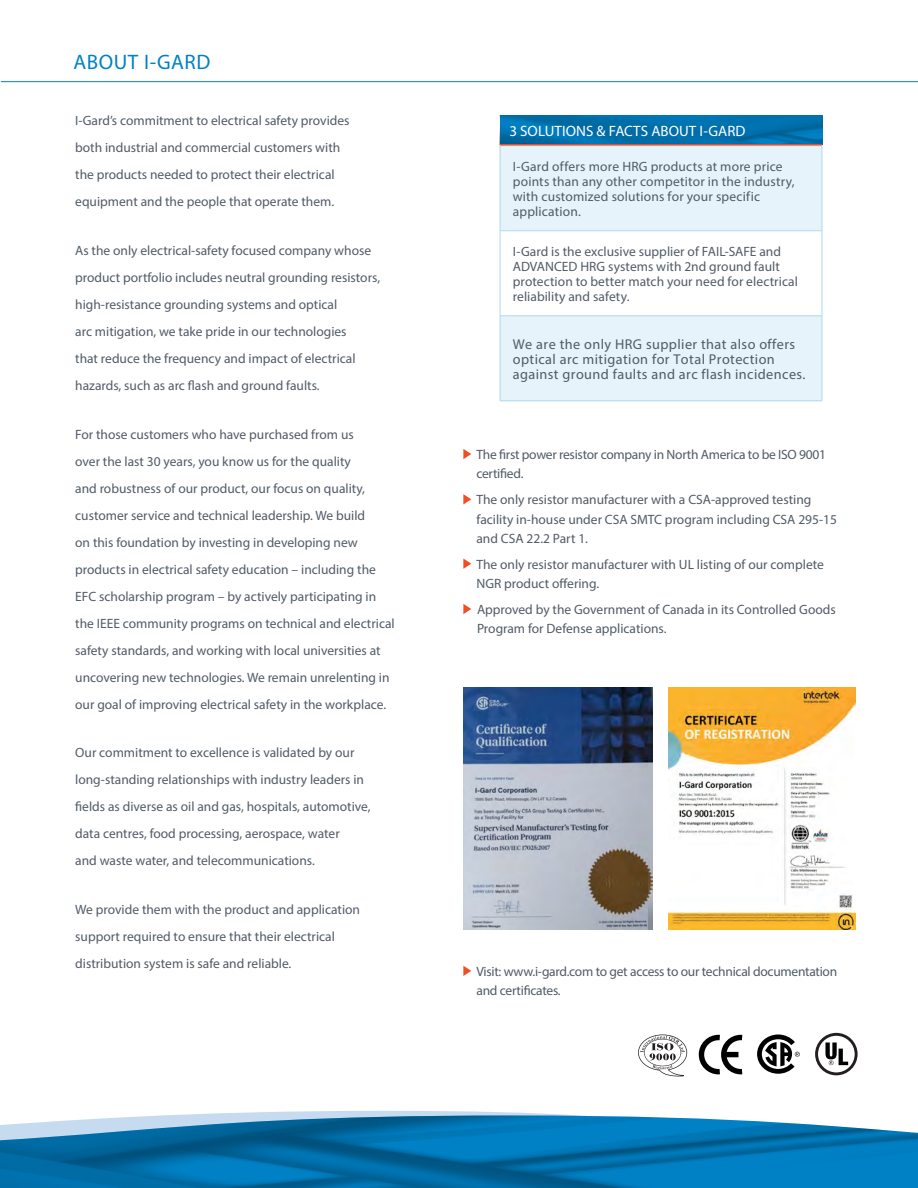
<style>
.page{position:relative;width:918px;height:1188px;background:#fff}
.page>*{position:absolute;margin:0;border:0;box-sizing:border-box;transform-origin:0 0}
.Subhead_Blue{font:21px "Myriad Pro";letter-spacing:.025em;color:#0081c6}
.Main_Heading_Red{font:15px "Myriad Pro";letter-spacing:.005em;color:#fff}
.Body_Text{font:14.25px/15px "Myriad Pro";letter-spacing:.03em;color:#515b67}
.Body_Text-2{font:13.5px/27px "Myriad Pro";color:#515b67}
.Body_Text-3{font:13.5px/19px "Myriad Pro";letter-spacing:-.02em;color:#515b67}
</style>
<div class="page">
<svg style="left:178px;top:1111px;width:391px;height:4px;fill:#c6daf0"></svg>
<img style="left:0;top:1115px;width:918px;height:73px">
<hr style="left:1px;top:81px;width:917px;height:1px;background:#0081c6">
<div style="left:501px;top:146px;width:321px;height:255px;background:#e6f3fa"></div>
<div style="left:500px;top:231px;width:322px;height:85px;background:#fff"></div>
<hr style="left:500px;top:230px;width:322px;height:1px;background:#abd9ef">
<hr style="left:500px;top:316px;width:322px;height:1px;background:#abd9ef">
<hr style="left:500px;top:146px;width:1px;height:85px;background:#abd9ef">
<hr style="left:822px;top:146px;width:1px;height:85px;background:#abd9ef">
<hr style="left:500px;top:231px;width:1px;height:85px;background:#abd9ef">
<hr style="left:822px;top:231px;width:1px;height:85px;background:#abd9ef">
<hr style="left:500px;top:316px;width:1px;height:85px;background:#abd9ef">
<hr style="left:822px;top:316px;width:1px;height:85px;background:#abd9ef">
<hr style="left:500px;top:401px;width:322px;height:1px;background:#abd9ef">
<img style="left:500px;top:115px;width:322px;height:29px">
<hr style="left:500px;top:144px;width:322px;height:2px;background:#f04e23">
<svg style="left:463px;top:449px;width:8px;height:10px"></svg>
<svg style="left:463px;top:494px;width:8px;height:10px"></svg>
<svg style="left:463px;top:559px;width:8px;height:10px"></svg>
<svg style="left:463px;top:604px;width:8px;height:10px"></svg>
<img style="left:463px;top:688px;width:189px;height:242px">
<img style="left:669px;top:688px;width:187px;height:242px">
<svg style="left:757px;top:1034px;width:43px;height:40px"></svg>
<svg style="left:815px;top:1033px;width:43px;height:42px"></svg>
<svg style="left:699px;top:1035px;width:43px;height:39px"></svg>
<svg style="left:638px;top:1034px;width:49px;height:42px"></svg>
<svg style="left:463px;top:966px;width:8px;height:10px"></svg>
<p class="Subhead_Blue" style="left:74px;top:49px;width:138px">ABOUT I-GARD</p>
<p class="Body_Text-2" style="left:75px;top:107px;width:276px">I-Gard’s commitment to electrical safety provides both industrial and commercial customers with the products needed to protect their electrical equipment and the people that operate them.</p>
<p class="Body_Text-2" style="left:75px;top:237px;width:306px">As the only electrical-safety focused company whose product portfolio includes neutral grounding resistors, high-resistance grounding systems and optical<br>arc mitigation, we take pride in our technologies<br>that reduce the frequency and impact of electrical hazards, such as arc flash and ground faults.</p>
<p class="Body_Text-2" style="left:75px;top:420px;width:321px">For those customers who have purchased from us<br>over the last 30 years, you know us for the quality<br>and robustness of our product, our focus on quality, customer service and technical leadership. We build<br>on this foundation by investing in developing new products in electrical safety education – including the EFC scholarship program – by actively participating in the IEEE community programs on technical and electrical safety standards, and working with local universities at uncovering new technologies. We remain unrelenting in our goal of improving electrical safety in the workplace.</p>
<p class="Body_Text-2" style="left:75px;top:739px;width:297px">Our commitment to excellence is validated by our long-standing relationships with industry leaders in fields as diverse as oil and gas, hospitals, automotive, data centres, food processing, aerospace, water<br>and waste water, and telecommunications.</p>
<p class="Body_Text-2" style="left:75px;top:895px;width:286px">We provide them with the product and application support required to ensure that their electrical distribution system is safe and reliable.</p>
<p class="Main_Heading_Red" style="left:509px;top:122px;width:238px">3 SOLUTIONS &amp; FACTS ABOUT I-GARD</p>
<p class="Body_Text-2" style="left:513px;top:159px;width:283px;line-height:15px">I-Gard offers more HRG products at more price points than any other competitor in the industry, with customized solutions for your specific application.</p>
<p class="Body_Text-2" style="left:513px;top:244px;width:287px;line-height:15px">I-Gard is the exclusive supplier of FAIL-SAFE and ADVANCED HRG systems with 2nd ground fault protection to better match your need for electrical reliability and safety.</p>
<p class="Body_Text" style="left:513px;top:336px;width:294px">We are the only HRG supplier that also offers optical arc mitigation for Total Protection against ground faults and arc flash incidences.</p>
<p class="Body_Text-3" style="left:476px;top:445px;width:351px">The first power resistor company in North America to be ISO 9001 certified.</p>
<p class="Body_Text-2" style="left:476px;top:490px;width:362px;line-height:19px">The only resistor manufacturer with a CSA-approved testing facility in-house under CSA SMTC program including CSA 295-15 and CSA 22.2 Part 1.</p>
<p class="Body_Text-2" style="left:476px;top:555px;width:349px;line-height:19px">The only resistor manufacturer with UL listing of our complete<br>NGR product offering.</p>
<p class="Body_Text-2" style="left:477px;top:600px;width:360px;line-height:19px">Approved by the Government of Canada in its Controlled Goods<br>Program for Defense applications.</p>
<p class="Body_Text-3" style="left:477px;top:962px;width:362px">Visit: www.i-gard.com to get access to our technical documentation and certificates.</p>
</div>
